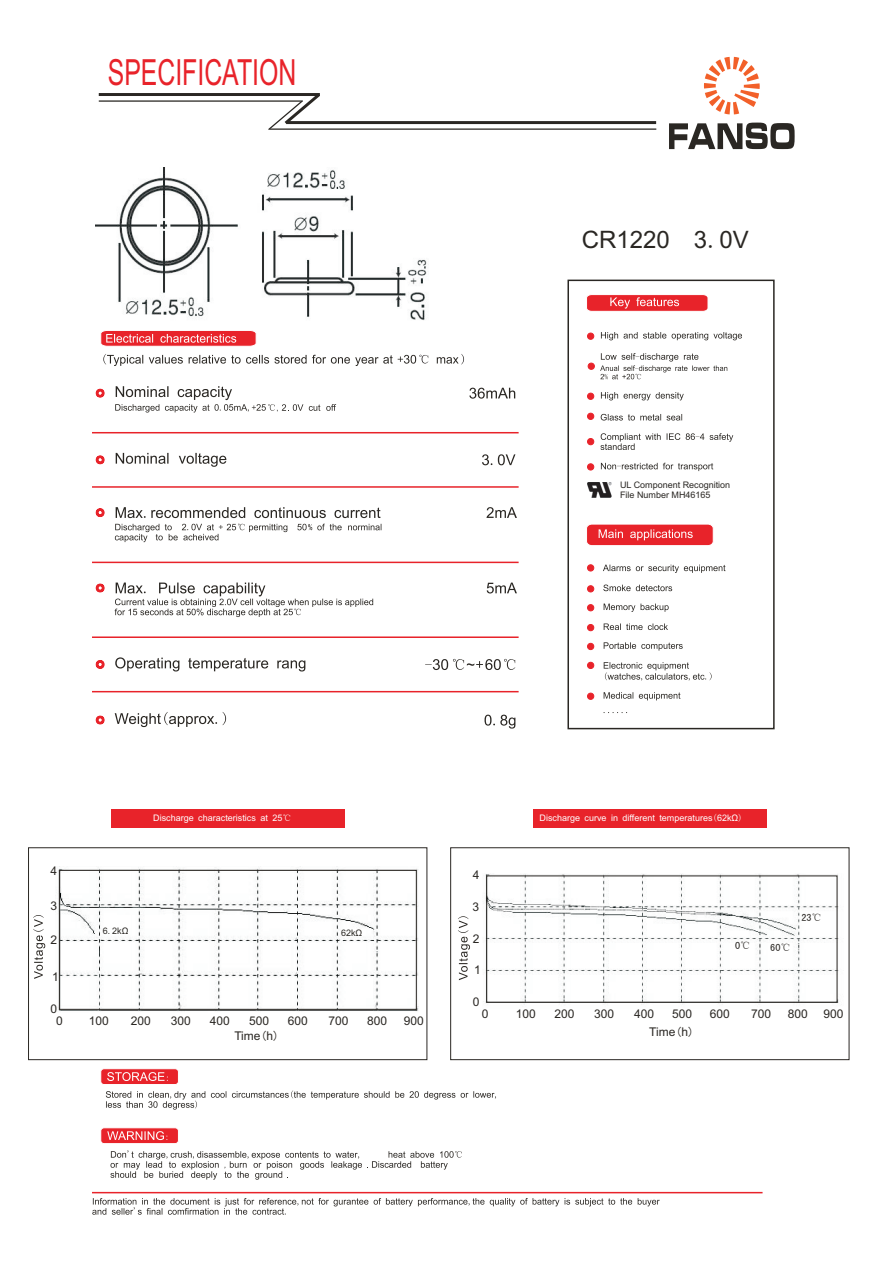
<style>
.page{position:relative;width:893px;height:1262px;background:#fff}
.page>*{position:absolute;margin:0;border:0;box-sizing:border-box;transform-origin:0 0}
.t1{font:36px "Arial";color:#e8232a;scale:.69 1}
.t2{font:24px "Arial";color:#2a2723}
.t3{font:12px "Arial";color:#2a2723}
.t4{font:10.35px "Sim Hei";color:#2a2723}
.t5{font:9px "Arial";color:#fff}
.t6{font:9px/10.8px "Arial";color:#2a2723}
.s1{font-family:"Sim Sun"}
.s2{font-family:"Sim Hei"}
</style>
<div class="page">
<hr style="left:92px;top:1191px;width:670px;height:2px;background:#e8232a">
<hr style="left:99px;top:93px;width:221px;height:3px;background:#2a2723">
<hr style="left:286px;top:121px;width:370px;height:3px;background:#2a2723">
<hr style="left:99px;top:100px;width:204px;height:2px;background:#2a2723">
<svg style="left:267px;top:93px;width:56px;height:37px"></svg>
<hr style="left:269px;top:128px;width:387px;height:2px;background:#2a2723">
<svg style="left:704px;top:57px;width:55px;height:57px"></svg>
<svg style="left:669px;top:123px;width:125px;height:26px"></svg>
<svg style="left:100px;top:330px;width:156px;height:16px;background:#ec545a"></svg>
<svg style="left:103px;top:354px;width:325px;height:12px"></svg>
<svg style="left:437px;top:354px;width:27px;height:10px"></svg>
<hr style="left:92px;top:486px;width:426px;height:2px;background:#e8232a">
<svg style="left:96px;top:455px;width:8px;height:9px"></svg>
<svg style="left:116px;top:453px;width:110px;height:14px"></svg>
<svg style="left:482px;top:454px;width:33px;height:11px"></svg>
<svg style="left:96px;top:660px;width:8px;height:8px"></svg>
<svg style="left:115px;top:657px;width:190px;height:14px"></svg>
<svg style="left:425px;top:659px;width:90px;height:11px"></svg>
<hr style="left:92px;top:432px;width:426px;height:1px;background:#e8232a">
<svg style="left:96px;top:389px;width:8px;height:8px"></svg>
<svg style="left:469px;top:388px;width:46px;height:10px"></svg>
<svg style="left:309px;top:404px;width:11px;height:7px"></svg>
<svg style="left:326px;top:404px;width:10px;height:7px"></svg>
<svg style="left:115px;top:386px;width:188px;height:26px"></svg>
<hr style="left:92px;top:561px;width:426px;height:2px;background:#e8232a">
<svg style="left:96px;top:508px;width:8px;height:9px"></svg>
<svg style="left:486px;top:507px;width:31px;height:11px"></svg>
<svg style="left:115px;top:507px;width:266px;height:35px"></svg>
<hr style="left:92px;top:636px;width:426px;height:2px;background:#e8232a">
<svg style="left:96px;top:584px;width:8px;height:8px"></svg>
<svg style="left:486px;top:582px;width:31px;height:11px"></svg>
<svg style="left:115px;top:582px;width:258px;height:35px"></svg>
<div style="left:101px;top:1068px;width:78px;height:16px;background:#e8232a;border:1px solid #fff;border-radius:3px"></div>
<svg style="left:107px;top:1072px;width:61px;height:9px"></svg>
<svg style="left:106px;top:1090px;width:390px;height:19px"></svg>
<div style="left:101px;top:1127px;width:78px;height:16px;background:#e8232a;border:1px solid #fff;border-radius:3px"></div>
<svg style="left:107px;top:1131px;width:60px;height:9px"></svg>
<svg style="left:110px;top:1150px;width:352px;height:29px"></svg>
<svg style="left:92px;top:1198px;width:567px;height:16px"></svg>
<hr style="left:92px;top:691px;width:426px;height:1px;background:#e8232a">
<svg style="left:96px;top:716px;width:8px;height:8px"></svg>
<svg style="left:115px;top:712px;width:111px;height:15px"></svg>
<svg style="left:484px;top:714px;width:31px;height:14px"></svg>
<div style="left:567px;top:279px;width:207px;height:450px;border:2px solid #2a2723"></div>
<svg style="left:587px;top:294px;width:121px;height:18px;background:#ec5156"></svg>
<svg style="left:601px;top:332px;width:141px;height:8px"></svg>
<div style="left:587px;top:333px;width:7px;height:6px;background:#e8232a;border:1px solid #e8232a;border-radius:50%"></div>
<svg style="left:600px;top:353px;width:127px;height:26px"></svg>
<svg style="left:588px;top:363px;width:6px;height:6px"></svg>
<svg style="left:600px;top:433px;width:133px;height:17px"></svg>
<div style="left:587px;top:438px;width:7px;height:7px;background:#e8232a;border:1px solid #e8232a;border-radius:50%"></div>
<svg style="left:586px;top:524px;width:127px;height:22px;background:#eb494f"></svg>
<svg style="left:601px;top:463px;width:112px;height:8px"></svg>
<div style="left:587px;top:463px;width:7px;height:7px;background:#e8232a;border:1px solid #e8232a;border-radius:50%"></div>
<svg style="left:603px;top:603px;width:65px;height:9px"></svg>
<div style="left:587px;top:604px;width:7px;height:7px;background:#e8232a;border:1px solid #e8232a;border-radius:50%"></div>
<svg style="left:603px;top:623px;width:65px;height:7px"></svg>
<div style="left:587px;top:624px;width:7px;height:7px;background:#e8232a;border:1px solid #e8232a;border-radius:50%"></div>
<svg style="left:603px;top:692px;width:77px;height:8px"></svg>
<div style="left:587px;top:693px;width:7px;height:6px;background:#e8232a;border:1px solid #e8232a;border-radius:50%"></div>
<svg style="left:600px;top:414px;width:82px;height:6px"></svg>
<div style="left:587px;top:413px;width:7px;height:6px;background:#e8232a;border:1px solid #e8232a;border-radius:50%"></div>
<div style="left:587px;top:564px;width:7px;height:7px;background:#e8232a;border:1px solid #e8232a;border-radius:50%"></div>
<svg style="left:603px;top:564px;width:122px;height:9px"></svg>
<svg style="left:603px;top:584px;width:69px;height:7px"></svg>
<div style="left:587px;top:585px;width:7px;height:7px;background:#e8232a;border:1px solid #e8232a;border-radius:50%"></div>
<svg style="left:601px;top:392px;width:82px;height:8px"></svg>
<div style="left:587px;top:393px;width:7px;height:6px;background:#e8232a;border:1px solid #e8232a;border-radius:50%"></div>
<svg style="left:603px;top:642px;width:79px;height:8px"></svg>
<div style="left:587px;top:643px;width:7px;height:7px;background:#e8232a;border:1px solid #e8232a;border-radius:50%"></div>
<div style="left:587px;top:662px;width:7px;height:6px;background:#e8232a;border:1px solid #e8232a;border-radius:50%"></div>
<svg style="left:603px;top:662px;width:108px;height:18px"></svg>
<img style="left:96px;top:168px;width:331px;height:152px">
<div style="left:28px;top:847px;width:399px;height:212px;border:1px solid #2a2723"></div>
<img style="left:57px;top:866px;width:361px;height:145px">
<div style="left:59px;top:870px;width:357px;height:139px;border:1px solid #2a2723"></div>
<svg style="left:33px;top:915px;width:12px;height:64px"></svg>
<div style="left:111px;top:809px;width:234px;height:19px;background:#e8232a"></div>
<div style="left:533px;top:809px;width:233px;height:19px;background:#e8232a"></div>
<svg style="left:458px;top:916px;width:12px;height:64px"></svg>
<div style="left:450px;top:847px;width:399px;height:212px;border:1px solid #2a2723"></div>
<img style="left:483px;top:874px;width:356px;height:131px">
<img style="left:587px;top:482px;width:24px;height:15px">
<h1 class="t1" style="left:108px;top:58px;width:275px">SPECIFICATION</h1>
<h2 class="t2" style="left:582px;top:230px;width:168px">CR1220 3<span class="s1">.</span>0V</h2>
<p class="t6" style="left:620px;top:480px;width:112px">UL Component Recognition<br>File Number MH46165</p>
<p class="t5" style="left:153px;top:814px;width:140px">Discharge characteristics at 25<span class="s1">℃</span></p>
<p class="t5" style="left:539px;top:814px;width:205px">Discharge curve in different temperatures<span class="s1">(</span>62kΩ<span class="s1">)</span></p>
<p class="t3" style="left:50px;top:866px;width:8px">4</p>
<p class="t3" style="left:472px;top:870px;width:8px">4</p>
<p class="t3" style="left:50px;top:900px;width:8px">3</p>
<p class="t3" style="left:472px;top:902px;width:8px">3</p>
<p class="t4" style="left:801px;top:912px;width:22px">23℃</p>
<p class="t3" style="left:50px;top:935px;width:8px">2</p>
<p class="t6" style="left:103px;top:926px;width:27px">6<span class="s1">.</span>2kΩ</p>
<p class="t6" style="left:341px;top:928px;width:23px">62kΩ</p>
<p class="t3" style="left:472px;top:933px;width:8px">2</p>
<p class="t4" style="left:735px;top:940px;width:17px">0℃</p>
<p class="t4" style="left:770px;top:942px;width:22px">60℃</p>
<p class="t3" style="left:52px;top:972px;width:8px">1</p>
<p class="t3" style="left:474px;top:965px;width:8px">1</p>
<p class="t3" style="left:50px;top:1004px;width:8px">0</p>
<p class="t3" style="left:56px;top:1016px;width:8px">0</p>
<p class="t3" style="left:89px;top:1016px;width:22px">100</p>
<p class="t3" style="left:131px;top:1016px;width:22px">200</p>
<p class="t3" style="left:171px;top:1016px;width:22px">300</p>
<p class="t3" style="left:210px;top:1016px;width:22px">400</p>
<p class="t3" style="left:249px;top:1016px;width:22px">500</p>
<p class="t3" style="left:288px;top:1016px;width:22px">600</p>
<p class="t3" style="left:328px;top:1016px;width:22px">700</p>
<p class="t3" style="left:367px;top:1016px;width:22px">800</p>
<p class="t3" style="left:234px;top:1031px;width:46px">Time<span class="s2">(</span>h<span class="s2">)</span></p>
<p class="t3" style="left:404px;top:1016px;width:22px">900</p>
<p class="t3" style="left:472px;top:997px;width:8px">0</p>
<p class="t3" style="left:481px;top:1009px;width:8px">0</p>
<p class="t3" style="left:515px;top:1009px;width:22px">100</p>
<p class="t3" style="left:554px;top:1009px;width:22px">200</p>
<p class="t3" style="left:594px;top:1009px;width:22px">300</p>
<p class="t3" style="left:634px;top:1009px;width:22px">400</p>
<p class="t3" style="left:672px;top:1009px;width:22px">500</p>
<p class="t3" style="left:709px;top:1009px;width:22px">600</p>
<p class="t3" style="left:751px;top:1009px;width:22px">700</p>
<p class="t3" style="left:787px;top:1009px;width:22px">800</p>
<p class="t3" style="left:823px;top:1009px;width:22px">900</p>
<p class="t3" style="left:649px;top:1026px;width:46px">Time<span class="s2">(</span>h<span class="s2">)</span></p>
</div>
